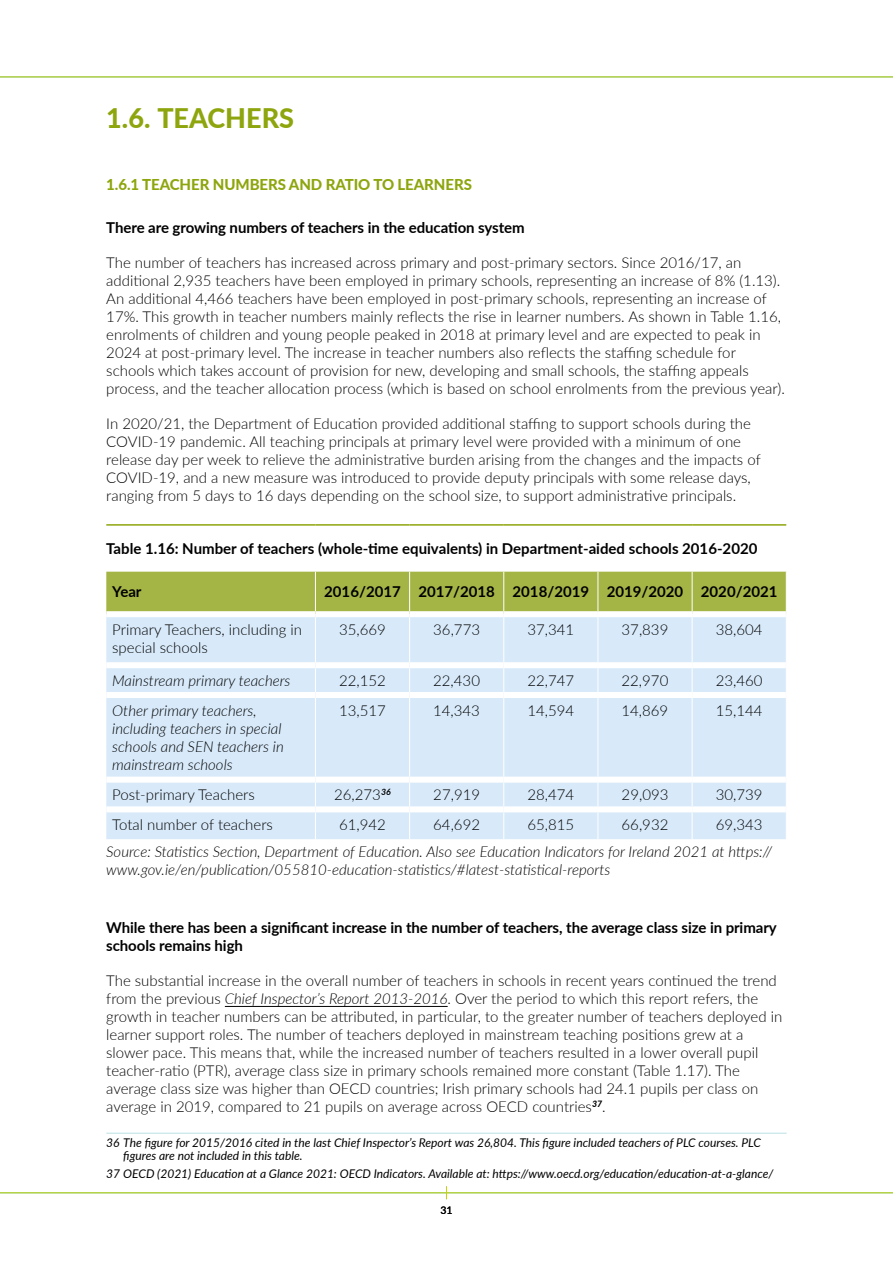
<style>
.page{position:relative;width:893px;height:1263px;background:#fff}
.page>*{position:absolute;margin:0;border:0;box-sizing:border-box;transform-origin:0 0}
.t1{font:800 27px "Lato";color:#8ea50d}
.t2{font:300 15px/18px "Lato";color:#000}
.t3{font:italic 300 15px/18px "Lato";color:#000}
.t4{font:700 15px/18px "Lato";letter-spacing:-.005em;color:#000}
.t5{font:800 15px "Lato";letter-spacing:-.005em;color:#8ea50d}
.t6{font:italic 12px/13.5px "Lato";color:#000}
.t7{font:500 10.5px "Lato";color:#000}
.s1{font-style:italic}
</style>
<div class="page">
<hr style="left:0;top:77px;width:893px;height:1px;background:#cad200">
<hr style="left:0;top:1192px;width:893px;height:1px;background:#cad200">
<svg style="left:446px;top:1186px;width:1px;height:13px"></svg>
<hr style="left:225px;top:1006px;width:223px;height:1px;background:#000">
<div style="left:106px;top:572px;width:680px;height:39px;background:#a5b545"></div>
<div style="left:106px;top:617px;width:680px;height:222px;background:#d8eafa"></div>
<hr style="left:106px;top:524px;width:209px;height:2px;background:#8ea50d">
<hr style="left:315px;top:524px;width:95px;height:2px;background:#8ea50d">
<hr style="left:410px;top:524px;width:94px;height:2px;background:#8ea50d">
<hr style="left:504px;top:524px;width:94px;height:2px;background:#8ea50d">
<hr style="left:598px;top:524px;width:94px;height:2px;background:#8ea50d">
<hr style="left:692px;top:524px;width:94px;height:2px;background:#8ea50d">
<hr style="left:315px;top:572px;width:1px;height:39px;background:#fff">
<hr style="left:409px;top:572px;width:1px;height:39px;background:#fff">
<hr style="left:503px;top:572px;width:1px;height:39px;background:#fff">
<hr style="left:598px;top:572px;width:1px;height:39px;background:#fff">
<hr style="left:692px;top:572px;width:1px;height:39px;background:#fff">
<hr style="left:315px;top:617px;width:1px;height:45px;background:#fff">
<hr style="left:409px;top:617px;width:1px;height:45px;background:#fff">
<hr style="left:503px;top:617px;width:1px;height:45px;background:#fff">
<hr style="left:598px;top:617px;width:1px;height:45px;background:#fff">
<hr style="left:692px;top:617px;width:1px;height:45px;background:#fff">
<svg style="left:315px;top:668px;width:1px;height:24px"></svg>
<svg style="left:409px;top:668px;width:1px;height:24px"></svg>
<svg style="left:503px;top:668px;width:1px;height:24px"></svg>
<svg style="left:598px;top:668px;width:1px;height:24px"></svg>
<svg style="left:692px;top:668px;width:1px;height:24px"></svg>
<hr style="left:315px;top:698px;width:1px;height:79px;background:#fff">
<svg style="left:315px;top:783px;width:1px;height:23px"></svg>
<svg style="left:315px;top:812px;width:1px;height:27px"></svg>
<hr style="left:409px;top:698px;width:1px;height:79px;background:#fff">
<svg style="left:409px;top:783px;width:1px;height:23px"></svg>
<svg style="left:409px;top:812px;width:1px;height:27px"></svg>
<hr style="left:503px;top:698px;width:1px;height:79px;background:#fff">
<hr style="left:598px;top:698px;width:1px;height:79px;background:#fff">
<hr style="left:692px;top:698px;width:1px;height:79px;background:#fff">
<svg style="left:503px;top:783px;width:1px;height:23px"></svg>
<svg style="left:598px;top:783px;width:1px;height:23px"></svg>
<svg style="left:692px;top:783px;width:1px;height:23px"></svg>
<svg style="left:503px;top:812px;width:1px;height:27px"></svg>
<svg style="left:598px;top:812px;width:1px;height:27px"></svg>
<svg style="left:692px;top:812px;width:1px;height:27px"></svg>
<div style="left:106px;top:662px;width:209px;height:6px;background:#fff"></div>
<div style="left:315px;top:662px;width:95px;height:6px;background:#fff"></div>
<div style="left:410px;top:662px;width:94px;height:6px;background:#fff"></div>
<div style="left:504px;top:662px;width:94px;height:6px;background:#fff"></div>
<div style="left:598px;top:662px;width:94px;height:6px;background:#fff"></div>
<div style="left:692px;top:662px;width:94px;height:6px;background:#fff"></div>
<div style="left:106px;top:692px;width:209px;height:6px;background:#fff"></div>
<div style="left:315px;top:692px;width:95px;height:6px;background:#fff"></div>
<div style="left:410px;top:692px;width:94px;height:6px;background:#fff"></div>
<div style="left:504px;top:692px;width:94px;height:6px;background:#fff"></div>
<div style="left:598px;top:692px;width:94px;height:6px;background:#fff"></div>
<div style="left:692px;top:692px;width:94px;height:6px;background:#fff"></div>
<div style="left:106px;top:777px;width:209px;height:6px;background:#fff"></div>
<div style="left:315px;top:777px;width:95px;height:6px;background:#fff"></div>
<div style="left:410px;top:777px;width:94px;height:6px;background:#fff"></div>
<div style="left:504px;top:777px;width:94px;height:6px;background:#fff"></div>
<div style="left:598px;top:777px;width:94px;height:6px;background:#fff"></div>
<div style="left:692px;top:777px;width:94px;height:6px;background:#fff"></div>
<div style="left:106px;top:806px;width:209px;height:6px;background:#fff"></div>
<div style="left:315px;top:806px;width:95px;height:6px;background:#fff"></div>
<div style="left:410px;top:806px;width:94px;height:6px;background:#fff"></div>
<div style="left:504px;top:806px;width:94px;height:6px;background:#fff"></div>
<div style="left:598px;top:806px;width:94px;height:6px;background:#fff"></div>
<div style="left:692px;top:806px;width:94px;height:6px;background:#fff"></div>
<hr style="left:106px;top:1133px;width:681px;height:1px;background:#bae0e3">
<h1 class="t1" style="left:106px;top:98px;width:189px">1.6. TEACHERS</h1>
<p class="t5" style="left:106px;top:173px;width:367px">1.6.1 TEACHER NUMBERS AND RATIO TO LEARNERS</p>
<p class="t4" style="left:106px;top:218px;width:420px">There are growing numbers of teachers in the education system</p>
<p class="t2" style="left:106px;top:253px;width:680px">The number of teachers has increased across primary and post-primary sectors. Since 2016/17, an additional 2,935 teachers have been employed in primary schools, representing an increase of 8% (1.13).<br>An additional 4,466 teachers have been employed in post-primary schools, representing an increase of 17%. This growth in teacher numbers mainly reflects the rise in learner numbers. As shown in Table 1.16, enrolments of children and young people peaked in 2018 at primary level and are expected to peak in 2024 at post-primary level. The increase in teacher numbers also reflects the staffing schedule for schools which takes account of provision for new, developing and small schools, the staffing appeals process, and the teacher allocation process (which is based on school enrolments from the previous year).</p>
<p class="t2" style="left:106px;top:414px;width:656px">In 2020/21, the Department of Education provided additional staffing to support schools during the COVID-19 pandemic. All teaching principals at primary level were provided with a minimum of one release day per week to relieve the administrative burden arising from the changes and the impacts of COVID-19, and a new measure was introduced to provide deputy principals with some release days, ranging from 5 days to 16 days depending on the school size, to support administrative principals.</p>
<p class="t4" style="left:106px;top:539px;width:653px">Table 1.16: Number of teachers (whole-time equivalents) in Department-aided schools 2016-2020</p>
<p class="t4" style="left:112px;top:581px;width:31px">Year</p>
<p class="t4" style="left:324px;top:581px;width:455px">2016/2017 2017/2018 2018/2019 2019/2020 2020/2021</p>
<p class="t2" style="left:112px;top:620px;width:191px">Primary Teachers, including in special schools</p>
<p class="t2" style="left:339px;top:620px;width:48px">35,669</p>
<p class="t2" style="left:433px;top:620px;width:48px">36,773</p>
<p class="t2" style="left:527px;top:620px;width:48px">37,341</p>
<p class="t2" style="left:622px;top:620px;width:48px">37,839</p>
<p class="t2" style="left:716px;top:620px;width:48px">38,604</p>
<p class="t3" style="left:112px;top:671px;width:180px">Mainstream primary teachers</p>
<p class="t2" style="left:339px;top:671px;width:48px">22,152</p>
<p class="t2" style="left:433px;top:671px;width:48px">22,430</p>
<p class="t2" style="left:527px;top:671px;width:48px">22,747</p>
<p class="t2" style="left:622px;top:671px;width:48px">22,970</p>
<p class="t2" style="left:716px;top:671px;width:48px">23,460</p>
<p class="t3" style="left:112px;top:701px;width:173px">Other primary teachers, including teachers in special schools and SEN teachers in mainstream schools</p>
<p class="t2" style="left:339px;top:701px;width:48px">13,517</p>
<p class="t2" style="left:433px;top:701px;width:48px">14,343</p>
<p class="t2" style="left:527px;top:701px;width:48px">14,594</p>
<p class="t2" style="left:621px;top:701px;width:48px">14,869</p>
<p class="t2" style="left:716px;top:701px;width:48px">15,144</p>
<p class="t2" style="left:112px;top:785px;width:144px">Post-primary Teachers</p>
<p class="t2" style="left:334px;top:785px;width:58px">26,273<sup>36</sup></p>
<p class="t2" style="left:433px;top:785px;width:48px">27,919</p>
<p class="t2" style="left:527px;top:785px;width:48px">28,474</p>
<p class="t2" style="left:622px;top:785px;width:48px">29,093</p>
<p class="t2" style="left:716px;top:785px;width:48px">30,739</p>
<p class="t2" style="left:112px;top:815px;width:162px">Total number of teachers</p>
<p class="t2" style="left:339px;top:815px;width:48px">61,942</p>
<p class="t2" style="left:433px;top:815px;width:48px">64,692</p>
<p class="t2" style="left:527px;top:815px;width:48px">65,815</p>
<p class="t2" style="left:622px;top:815px;width:48px">66,932</p>
<p class="t2" style="left:716px;top:815px;width:48px">69,343</p>
<p class="t3" style="left:106px;top:842px;width:667px">Source: Statistics Section, Department of Education. Also see Education Indicators for Ireland 2021 at https:// www.gov.ie/en/publication/055810-education-statistics/#latest-statistical-reports</p>
<p class="t4" style="left:106px;top:918px;width:672px">While there has been a significant increase in the number of teachers, the average class size in primary schools remains high</p>
<p class="t2" style="left:106px;top:971px;width:678px">The substantial increase in the overall number of teachers in schools in recent years continued the trend from the previous <span class="s1">Chief Inspector’s Report 2013-2016</span>. Over the period to which this report refers, the growth in teacher numbers can be attributed, in particular, to the greater number of teachers deployed in learner support roles. The number of teachers deployed in mainstream teaching positions grew at a slower pace. This means that, while the increased number of teachers resulted in a lower overall pupil teacher-ratio (PTR), average class size in primary schools remained more constant (Table 1.17). The average class size was higher than OECD countries; Irish primary schools had 24.1 pupils per class on average in 2019, compared to 21 pupils on average across OECD countries<sup>37</sup>.</p>
<p class="t6" style="left:123px;top:1135px;width:639px;text-indent:-17px">36 The figure for 2015/2016 cited in the last Chief Inspector’s Report was 26,804. This figure included teachers of PLC courses. PLC figures are not included in this table.</p>
<p class="t6" style="left:106px;top:1166px;width:669px">37 OECD (2021) Education at a Glance 2021: OECD Indicators. Available at: https://www.oecd.org/education/education-at-a-glance/</p>
<p class="t7" style="left:440px;top:1203px;width:14px">31</p>
</div>
